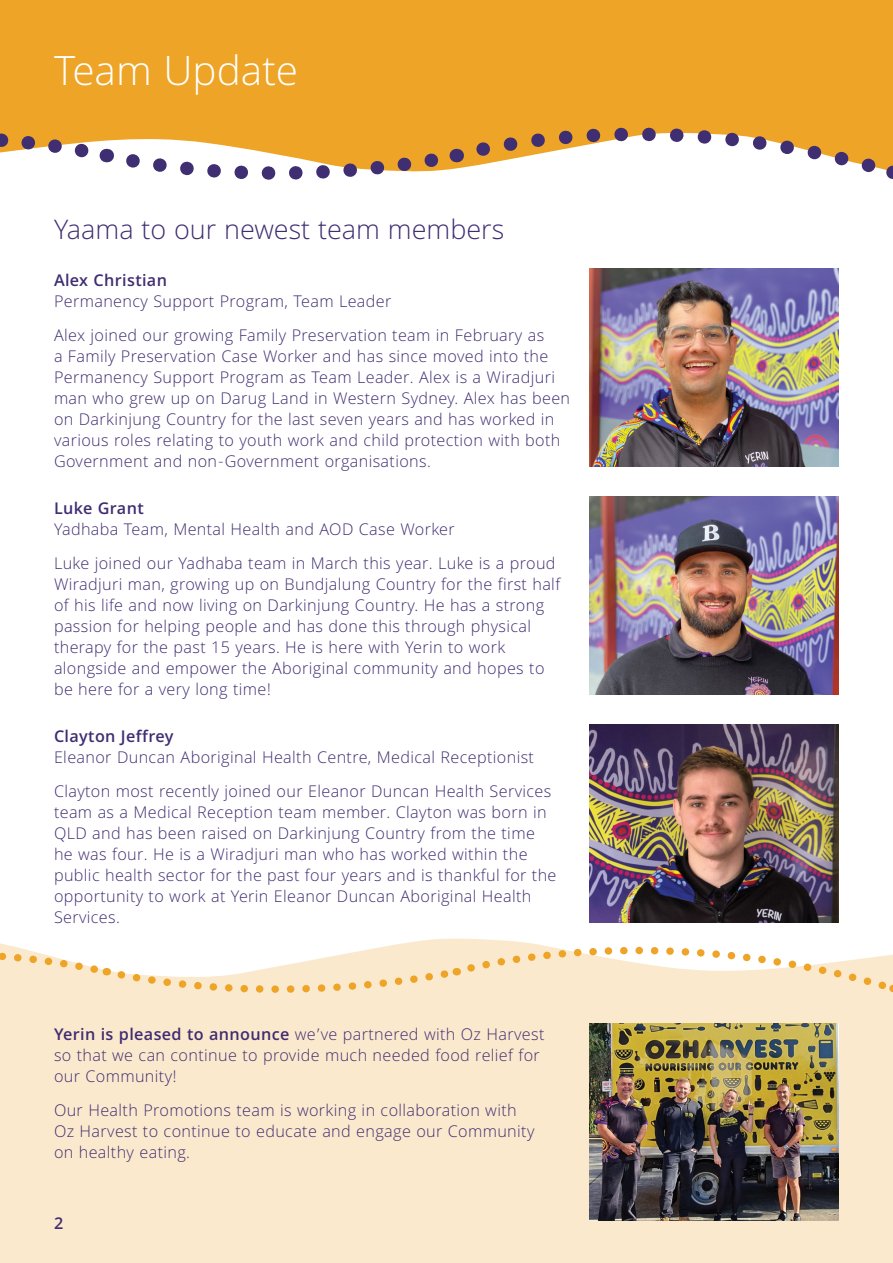
<style>
.page{position:relative;width:893px;height:1263px;background:#fff}
.page>*{position:absolute;margin:0;border:0;box-sizing:border-box;transform-origin:0 0}
.Heads{font:300 45px "Khula";color:#fff}
.Subs{font:300 30px "Khula";color:#402e72}
.Body{font:300 18px/21px "Khula";letter-spacing:.02em;color:#402d71}
.Body-2{font:600 18px "Khula";letter-spacing:.02em;color:#402d71}
.t1{font:600 18px "Khula";color:#412e72}
.s1{font-weight:600}
</style>
<div class="page">
<div style="left:0;top:0;width:893px;height:168px;background:#eea426"></div>
<div style="left:0;top:1003px;width:893px;height:260px;background:#fbe9ce"></div>
<svg style="left:0;top:127px;width:109px;height:41px"></svg>
<svg style="left:117px;top:142px;width:342px;height:38px"></svg>
<svg style="left:467px;top:116px;width:426px;height:63px"></svg>
<svg style="left:0;top:938px;width:893px;height:65px"></svg>
<img style="left:589px;top:269px;width:250px;height:198px">
<img style="left:589px;top:497px;width:250px;height:198px">
<img style="left:589px;top:725px;width:250px;height:197px">
<img style="left:589px;top:1023px;width:250px;height:198px">
<p class="Heads" style="left:54px;top:44px;width:246px">Team Update</p>
<p class="Subs" style="left:54px;top:212px;width:452px">Yaama to our newest team members</p>
<p class="Body-2" style="left:54px;top:269px;width:115px">Alex Christian</p>
<p class="Body" style="left:54px;top:292px;width:339px">Permanency Support Program, Team Leader</p>
<p class="Body" style="left:54px;top:326px;width:518px">Alex joined our growing Family Preservation team in February as<br>a Family Preservation Case Worker and has since moved into the Permanency Support Program as Team Leader. Alex is a Wiradjuri man who grew up on Darug Land in Western Sydney. Alex has been on Darkinjung Country for the last seven years and has worked in various roles relating to youth work and child protection with both Government and non-Government organisations.</p>
<p class="Body-2" style="left:54px;top:497px;width:91px">Luke Grant</p>
<p class="Body" style="left:54px;top:520px;width:402px">Yadhaba Team, Mental Health and AOD Case Worker</p>
<p class="Body" style="left:54px;top:554px;width:508px">Luke joined our Yadhaba team in March this year. Luke is a proud Wiradjuri man, growing up on Bundjalung Country for the first half of his life and now living on Darkinjung Country. He has a strong passion for helping people and has done this through physical therapy for the past 15 years. He is here with Yerin to work alongside and empower the Aboriginal community and hopes to be here for a very long time!</p>
<p class="Body-2" style="left:54px;top:725px;width:121px">Clayton Jeffrey</p>
<p class="Body" style="left:54px;top:748px;width:482px">Eleanor Duncan Aboriginal Health Centre, Medical Receptionist</p>
<p class="Body" style="left:54px;top:782px;width:504px">Clayton most recently joined our Eleanor Duncan Health Services team as a Medical Reception team member. Clayton was born in QLD and has been raised on Darkinjung Country from the time he was four. He is a Wiradjuri man who has worked within the public health sector for the past four years and is thankful for the opportunity to work at Yerin Eleanor Duncan Aboriginal Health Services.</p>
<p class="Body" style="left:54px;top:1025px;width:492px"><span class="s1">Yerin is pleased to announce</span> we’ve partnered with Oz Harvest so that we can continue to provide much needed food relief for our Community!</p>
<p class="Body" style="left:54px;top:1101px;width:482px">Our Health Promotions team is working in collaboration with<br>Oz Harvest to continue to educate and engage our Community on healthy eating.</p>
<p class="t1" style="left:54px;top:1212px;width:11px">2</p>
</div>
